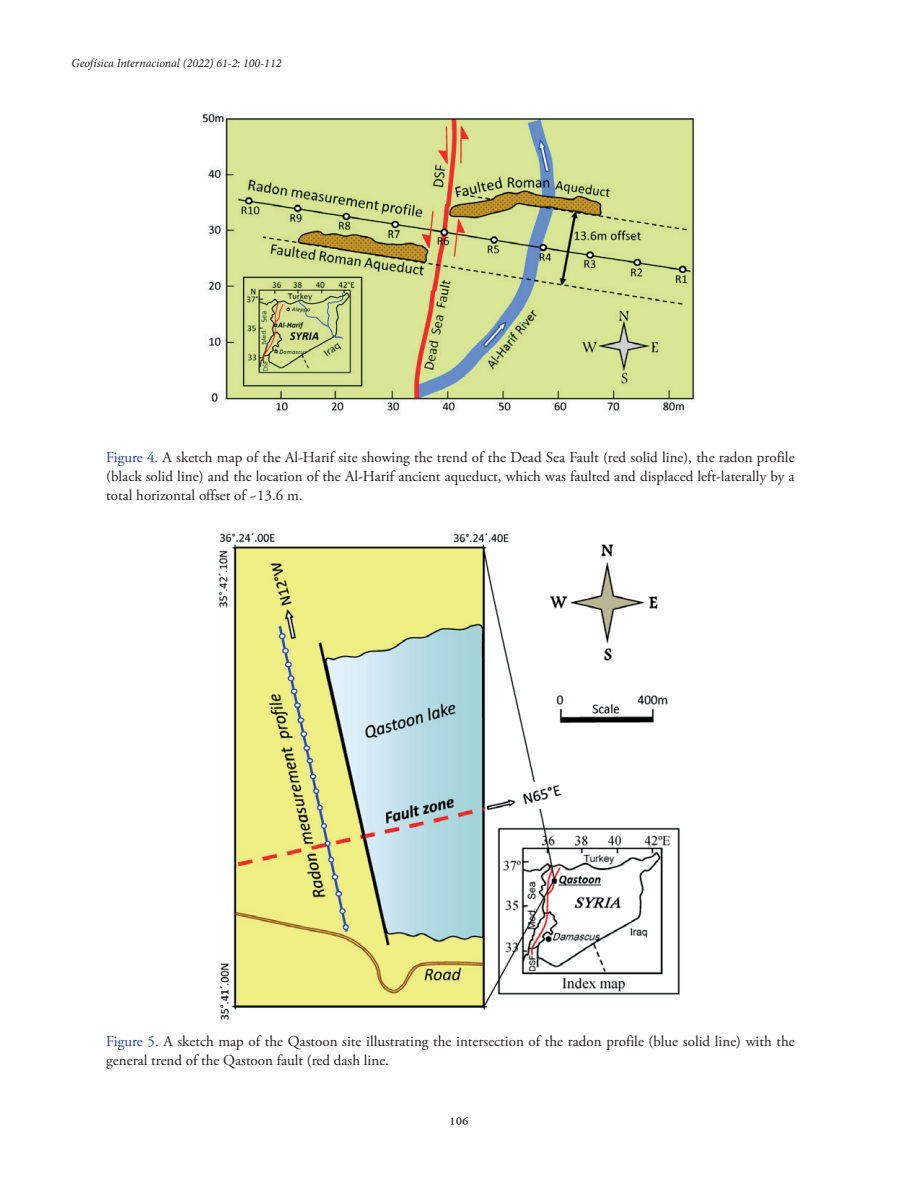
<style>
.page{position:relative;width:918px;height:1188px;background:#fff}
.page>*{position:absolute;margin:0;border:0;box-sizing:border-box;transform-origin:0 0}
.t1{font:18px "Adobe Garamond Pro";color:#231f20}
.t2{font:15px/18.8px "Adobe Garamond Pro";color:#231f20;text-align:justify}
.t3{font:italic 12px "Minion Pro";color:#231f20}
.s1{color:#253f8e}
</style>
<div class="page">
<img style="left:202px;top:113px;width:493px;height:300px">
<img style="left:218px;top:532px;width:462px;height:488px">
<p class="t3" style="left:72px;top:55px;width:211px">Geofísica Internacional (2022) 61-2: 100-112</p>
<p class="t2" style="left:106px;top:449px;width:690px"><span class="s1">Figure 4.</span> A sketch map of the Al-Harif site showing the trend of the Dead Sea Fault (red solid line), the radon profile (black solid line) and the location of the Al-Harif ancient aqueduct, which was faulted and displaced left-laterally by a total horizontal offset of ~13.6 m.</p>
<p class="t2" style="left:106px;top:1032px;width:690px"><span class="s1">Figure 5.</span> A sketch map of the Qastoon site illustrating the intersection of the radon profile (blue solid line) with the general trend of the Qastoon fault (red dash line.</p>
<p class="t1" style="left:449px;top:1112px;width:21px">106</p>
</div>
